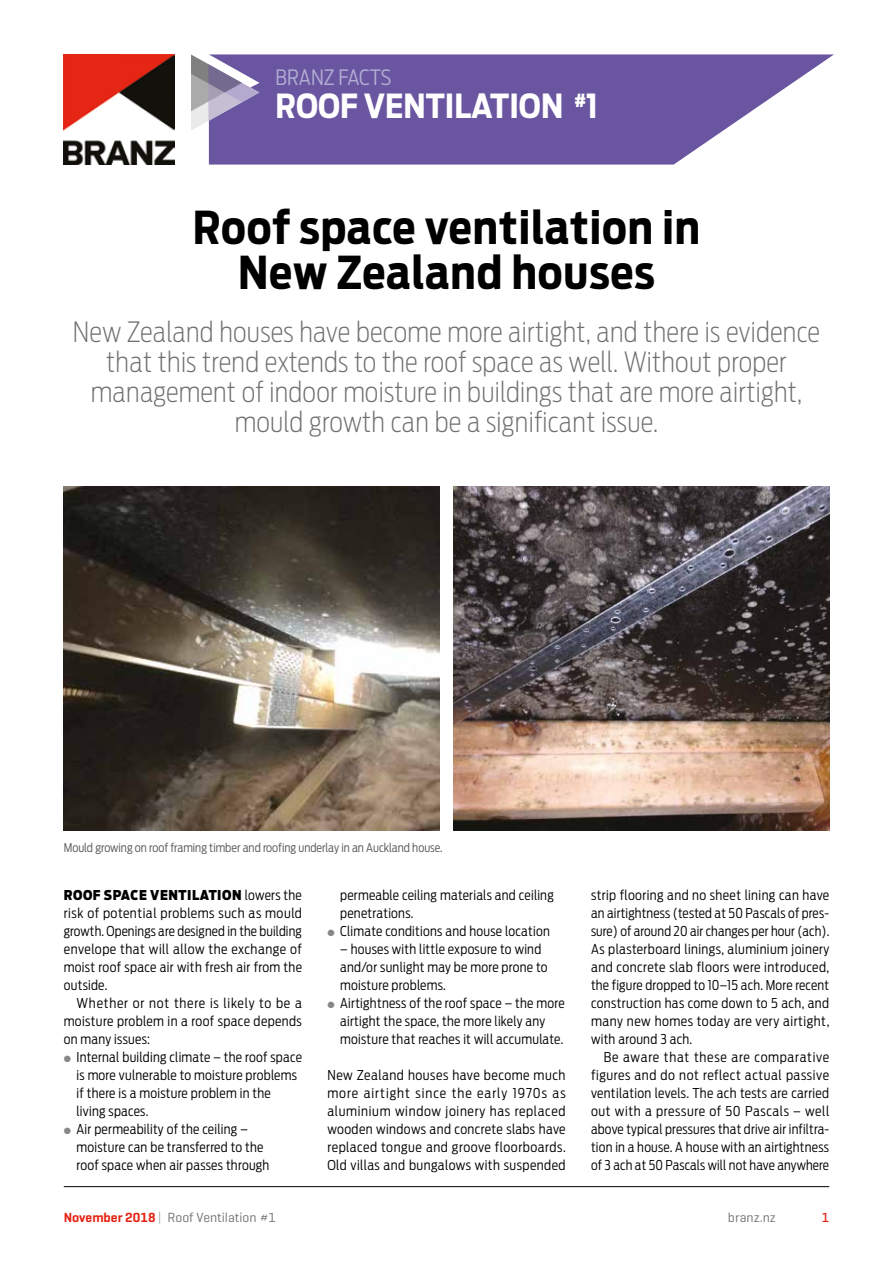
<style>
.page{position:relative;width:893px;height:1263px;background:#fff}
.page>*{position:absolute;margin:0;border:0;box-sizing:border-box;transform-origin:0 0}
.t1{font:700 45px/45px "Antenna Cond";letter-spacing:.02em;color:#000;text-align:center}
.t2{font:700 33px "Antenna Cond";color:#fff}
.t3{font:200 27.75px/30px "Antenna Cond";letter-spacing:.01em;color:#706f6f;text-align:center}
.t4{font:300 21px "Antenna Cond";letter-spacing:-.005em;color:#b2aed3}
.t5{font:300 13.5px/18px "Antenna Cond";letter-spacing:.02em;color:#000;text-align:justify}
.t6{font:13.5px "Geogrotesque";color:#706f6f}
.t7{font:500 13.5px "Geogrotesque";color:#e42313}
.t8{font:300 12px "Antenna Cond";color:#575756}
.s1{font-weight:900}
.s2{font-family:"Publico Text";font-weight:700;font-size:9px;color:#878787}
.s3{font-weight:600;color:#e42313}
.s4{font-weight:200}
</style>
<div class="page">
<hr style="left:64px;top:1186px;width:765px;height:1px;background:#000">
<svg style="left:209px;top:54px;width:625px;height:111px;background:#7e6dad"></svg>
<svg style="left:191px;top:54px;width:68px;height:77px;background:#9b92b6"></svg>
<img style="left:64px;top:54px;width:110px;height:111px">
<img style="left:64px;top:486px;width:375px;height:344px">
<img style="left:454px;top:486px;width:375px;height:344px">
<h3 class="t4" style="left:276px;top:65px;width:117px">BRANZ FACTS</h3>
<h2 class="t2" style="left:276px;top:86px;width:324px">ROOF VENTILATION <sup>#</sup>1</h2>
<h1 class="t1" style="left:193px;top:206px;width:509px">Roof space ventilation in<br>New Zealand houses</h1>
<p class="t3" style="left:73px;top:317px;width:749px">New Zealand houses have become more airtight, and there is evidence that this trend extends to the roof space as well. Without proper management of indoor moisture in buildings that are more airtight, mould growth can be a significant issue.</p>
<p class="t8" style="left:64px;top:840px;width:380px">Mould growing on roof framing timber and roofing underlay in an Auckland house.</p>
<p class="t5" style="left:64px;top:886px;width:240px"><span class="s1">ROOF SPACE VENTILATION</span> lowers the risk of potential problems such as mould growth. Openings are designed in the building envelope that will allow the exchange of moist roof space air with fresh air from the outside.</p>
<p class="t5" style="left:64px;top:994px;width:240px;text-indent:13px">Whether or not there is likely to be a moisture problem in a roof space depends on many issues:</p>
<p class="t5" style="left:77px;top:1048px;width:227px;text-align:left;text-indent:-13px"><span class="s2">●</span> Internal building climate – the roof space is more vulnerable to moisture problems if there is a moisture problem in the living spaces.</p>
<p class="t5" style="left:77px;top:1120px;width:194px;text-align:left;text-indent:-13px"><span class="s2">●</span> Air permeability of the ceiling – moisture can be transferred to the roof space when air passes through</p>
<p class="t5" style="left:340px;top:886px;width:215px">permeable ceiling materials and ceiling penetrations.</p>
<p class="t5" style="left:327px;top:922px;width:224px"><span class="s2">●</span> Climate conditions and house location</p>
<p class="t5" style="left:340px;top:940px;width:209px;text-align:left">– houses with little exposure to wind and/or sunlight may be more prone to moisture problems.</p>
<p class="t5" style="left:340px;top:994px;width:226px;text-align:left;text-indent:-13px"><span class="s2">●</span> Airtightness of the roof space – the more airtight the space, the more likely any moisture that reaches it will accumulate.</p>
<p class="t5" style="left:327px;top:1066px;width:240px">New Zealand houses have become much more airtight since the early 1970s as aluminium window joinery has replaced wooden windows and concrete slabs have replaced tongue and groove floorboards.<br>Old villas and bungalows with suspended</p>
<p class="t5" style="left:591px;top:886px;width:240px">strip flooring and no sheet lining can have an airtightness (tested at 50 Pascals of pres&shy;sure) of around 20 air changes per hour (ach).<br>As plasterboard linings, aluminium joinery and concrete slab floors were introduced, the figure dropped to 10–15 ach. More recent construction has come down to 5 ach, and many new homes today are very airtight, with around 3 ach.</p>
<p class="t5" style="left:591px;top:1048px;width:240px;text-indent:13px">Be aware that these are comparative figures and do not reflect actual passive ventilation levels. The ach tests are carried out with a pressure of 50 Pascals – well above typical pressures that drive air infiltra&shy;tion in a house. A house with an airtightness of 3 ach at 50 Pascals will not have anywhere</p>
<p class="t6" style="left:64px;top:1209px;width:214px"><span class="s3">November 2018</span> <span class="s4">|</span> Roof Ventilation #1</p>
<p class="t6" style="left:728px;top:1209px;width:50px">branz.nz</p>
<p class="t7" style="left:822px;top:1209px;width:9px">1</p>
</div>
